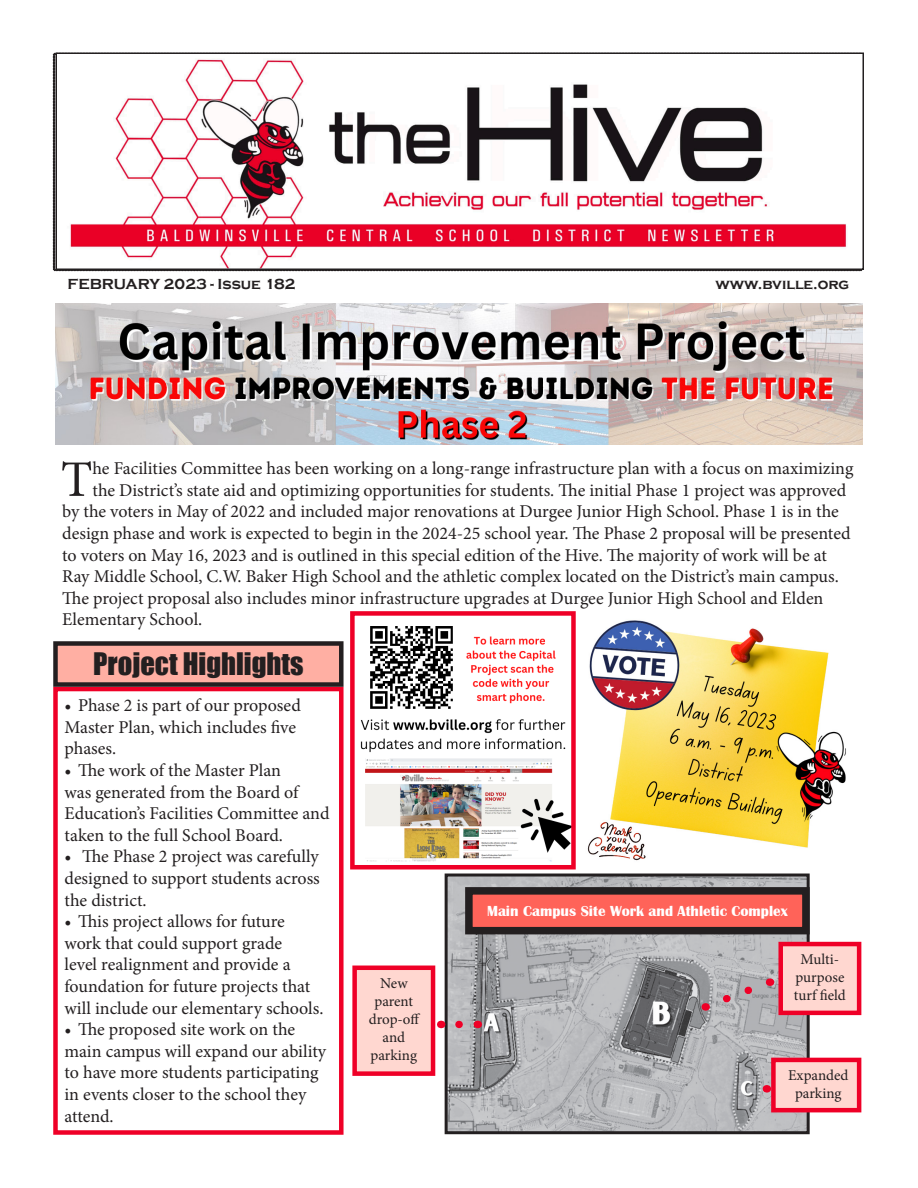
<style>
.page{position:relative;width:918px;height:1188px;background:#fff}
.page>*{position:absolute;margin:0;border:0;box-sizing:border-box;transform-origin:0 0}
.t1{font:51.3px "Minion Pro";color:#231f20}
.t2{font:28.5px "Impact";color:#231f20}
.t3{font:18px/21.6px "Minion Pro";color:#231f20}
.t4{font:15px/18px "Minion Pro";color:#231f20;text-align:center}
.t5{font:700 15px "Britannic";color:#fff}
.t6{font:700 15px "Copperplate Gothic";color:#231f20}
</style>
<div class="page">
<img style="left:70px;top:59px;width:777px;height:208px">
<div style="left:56px;top:52px;width:808px;height:218px;border:2px solid #231f20"></div>
<img style="left:56px;top:304px;width:806px;height:141px">
<div style="left:53px;top:687px;width:291px;height:448px;border:4px solid #ef0027"></div>
<div style="left:56px;top:644px;width:285px;height:41px;background:#ffafa3"></div>
<div style="left:53px;top:641px;width:291px;height:46px;border:4px solid #231f20"></div>
<img style="left:449px;top:878px;width:357px;height:252px">
<div style="left:445px;top:874px;width:365px;height:260px;border:3px solid #231f20"></div>
<div style="left:469px;top:891px;width:337px;height:40px;background:#ff6359"></div>
<div style="left:465px;top:887px;width:345px;height:47px;border:8px solid #231f20"></div>
<svg style="left:459px;top:1021px;width:9px;height:7px"></svg>
<div style="left:355px;top:968px;width:78px;height:106px;background:#ffd7d0"></div>
<div style="left:352px;top:966px;width:83px;height:110px;border:4px solid #ef0027"></div>
<div style="left:781px;top:944px;width:78px;height:69px;background:#ffd7d0"></div>
<div style="left:778px;top:942px;width:83px;height:73px;border:4px solid #ef0027"></div>
<svg style="left:717px;top:977px;width:54px;height:31px;background:#b3a3a9"></svg>
<svg style="left:766px;top:1085px;width:5px;height:8px"></svg>
<div style="left:773px;top:1060px;width:86px;height:50px;background:#ffd7d0"></div>
<div style="left:771px;top:1058px;width:90px;height:54px;border:4px solid #ef0027"></div>
<img style="left:587px;top:620px;width:259px;height:241px">
<img style="left:360px;top:626px;width:211px;height:236px">
<div style="left:350px;top:611px;width:226px;height:258px;border:4px solid #ef0027"></div>
<p class="t6" style="left:68px;top:276px;width:230px">FEBRUARY 2023 - Issue 182</p>
<p class="t6" style="left:716px;top:276px;width:135px">www.bville.org</p>
<p class="t1" style="left:61px;top:445px;width:33px">T</p>
<p class="t3" style="left:92px;top:458px;width:763px">he Facilities Committee has been working on a long-range infrastructure plan with a focus on maximizing</p>
<p class="t3" style="left:92px;top:479px;width:756px">the District’s state aid and optimizing opportunities for students. The initial Phase 1 project was approved</p>
<p class="t3" style="left:62px;top:501px;width:778px">by the voters in May of 2022 and included major renovations at Durgee Junior High School. Phase 1 is in the</p>
<p class="t3" style="left:62px;top:523px;width:790px">design phase and work is expected to begin in the 2024-25 school year. The Phase 2 proposal will be presented</p>
<p class="t3" style="left:62px;top:544px;width:766px">to voters on May 16, 2023 and is outlined in this special edition of the Hive. The majority of work will be at</p>
<p class="t3" style="left:62px;top:566px;width:778px">Ray Middle School, C.W. Baker High School and the athletic complex located on the District’s main campus.</p>
<p class="t3" style="left:62px;top:587px;width:763px">The project proposal also includes minor infrastructure upgrades at Durgee Junior High School and Elden</p>
<p class="t3" style="left:62px;top:609px;width:142px">Elementary School.</p>
<p class="t2" style="left:93px;top:642px;width:212px">Project Highlights</p>
<p class="t3" style="left:64px;top:695px;width:238px">• Phase 2 is part of our proposed<br>Master Plan, which includes five phases.</p>
<p class="t3" style="left:64px;top:759px;width:267px">• The work of the Master Plan<br>was generated from the Board of<br>Education’s Facilities Committee and taken to the full School Board.</p>
<p class="t3" style="left:64px;top:846px;width:257px;text-align:justify">• The Phase 2 project was carefully designed to support students across the district.</p>
<p class="t3" style="left:64px;top:911px;width:261px">• This project allows for future work that could support grade<br>level realignment and provide a foundation for future projects that will include our elementary schools.</p>
<p class="t3" style="left:64px;top:1019px;width:263px">• The proposed site work on the main campus will expand our ability to have more students participating in events closer to the school they attend.</p>
<p class="t4" style="left:380px;top:974px;width:29px">New</p>
<p class="t4" style="left:375px;top:992px;width:40px">parent</p>
<p class="t4" style="left:369px;top:1010px;width:53px">drop-off</p>
<p class="t4" style="left:383px;top:1028px;width:24px">and</p>
<p class="t4" style="left:371px;top:1046px;width:48px">parking</p>
<p class="t5" style="left:487px;top:902px;width:302px">Main Campus Site Work and Athletic Complex</p>
<p class="t4" style="left:794px;top:950px;width:53px">Multi&shy;purpose turf field</p>
<p class="t4" style="left:788px;top:1066px;width:62px">Expanded parking</p>
</div>
